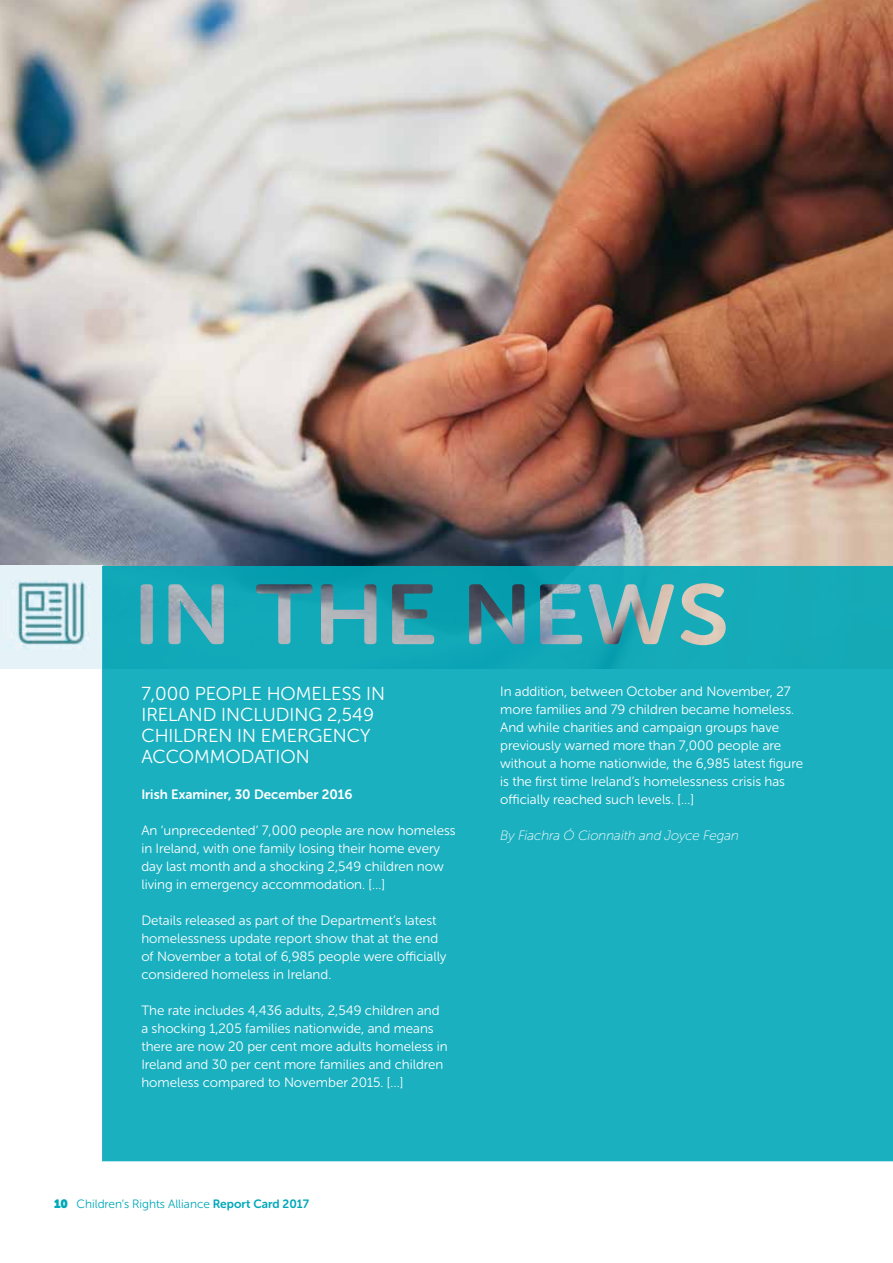
<style>
.page{position:relative;width:893px;height:1263px;background:#fff}
.page>*{position:absolute;margin:0;border:0;box-sizing:border-box;transform-origin:0 0}
.t1{font:18.75px "Museo Sans Rounded 300";color:#fff}
.t2{font:13.5px/18px "Museo Sans Rounded 300";color:#fff}
.t3{font:italic 13.5px "Museo Sans Rounded 100";color:#fff}
.t4{font:13.5px "Museo Sans Rounded 700";color:#fff}
.t5{font:12px "Museo Sans Rounded 300";color:#00a8b9}
.s1{font-family:"Museo Sans Rounded"}
.s2{font-family:"Museo Sans Rounded 700"}
</style>
<div class="page">
<img style="left:0;top:0;width:893px;height:566px">
<img style="left:0;top:565px;width:103px;height:103px">
<svg style="left:102px;top:566px;width:791px;height:595px;background:#1caebd"></svg>
<h1 class="t1" style="left:141px;top:683px;width:201px">7,000 people homeless</h1>
<h1 class="t1" style="left:366px;top:683px;width:9px">in</h1>
<h1 class="t1" style="left:141px;top:704px;width:160px">Irelan d including</h1>
<h1 class="t1" style="left:327px;top:704px;width:48px">2,549</h1>
<h1 class="t1" style="left:141px;top:725px;width:181px">children in emergenc</h1>
<h1 class="t1" style="left:360px;top:725px;width:12px">y</h1>
<h1 class="t1" style="left:141px;top:746px;width:166px">accommodation</h1>
<p class="t4" style="left:141px;top:787px;width:213px">I rish Examiner, 30 December 2016</p>
<p class="t2" style="left:141px;top:822px;width:316px">An ‘unprecedented’ 7,000 people are now homeless in Ireland, with one family losing their home every day last month and a shocking 2,549 children now living in emergency accommodation. […]</p>
<p class="t2" style="left:141px;top:912px;width:307px">Details released as part of the Department’s latest homelessness update report show that at the end of November a total of 6,985 people were officially considered homeless in Ireland.</p>
<p class="t2" style="left:141px;top:1002px;width:308px">The rate includes 4,436 adults, 2,549 children and a shocking 1,205 families nationwide, and means there are now 20 per cent more adults homeless in Ireland and 30 per cent more families and children homeless compared to November 2015. […]</p>
<p class="t5" style="left:54px;top:1197px;width:257px"><span class="s1">10</span> Children’s Rights Alliance <span class="s2">Report Card 2017</span></p>
<p class="t2" style="left:500px;top:683px;width:304px">In addition, between October and November, 27 more families and 79 children became homeless.<br>And while charities and campaign groups have previously warned more than 7,000 people are without a home nationwide, the 6,985 latest figure is the first time Ireland’s homelessness crisis has officially reached such levels. […]</p>
<p class="t3" style="left:500px;top:828px;width:240px">By Fiachra Ó Cionnaith and Joyce Fegan</p>
</div>
